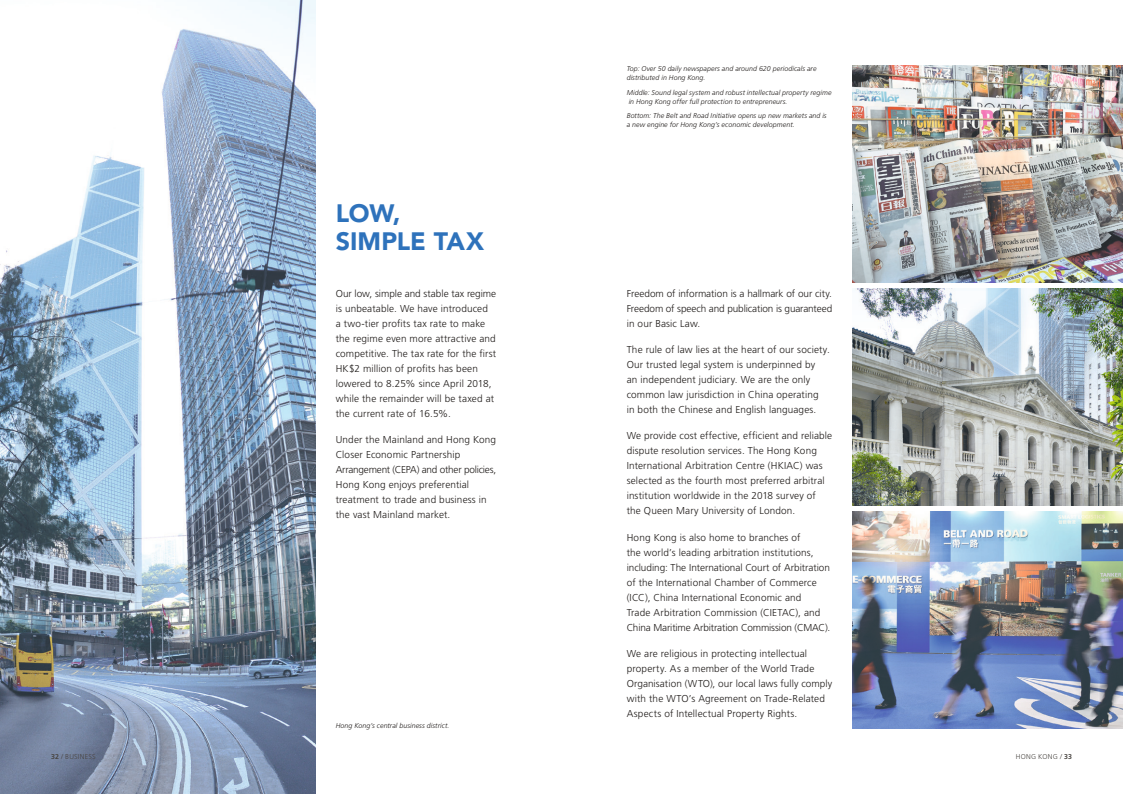
<style>
.page{position:relative;width:1123px;height:794px;background:#fff}
.page>*{position:absolute;margin:0;border:0;box-sizing:border-box;transform-origin:0 0}
.t1{font:900 25px/28px "Avenir LT Std";letter-spacing:-.005em;color:#2e72bb}
.t2{font:300 10px/15px "Frutiger LT Std";letter-spacing:.01em;color:#201c1a}
.t3{font:italic 300 7px/9px "Frutiger LT Std";letter-spacing:.01em;color:#201c1a}
.t4{font:300 7px "Frutiger LT Std";letter-spacing:.04em;color:#484440}
.s1{font-weight:700}
</style>
<div class="page">
<img style="left:852px;top:511px;width:271px;height:217px">
<img style="left:852px;top:288px;width:271px;height:218px">
<img style="left:852px;top:65px;width:271px;height:218px">
<img style="left:0;top:0;width:316px;height:794px">
<h1 class="t1" style="left:336px;top:199px;width:150px">LOW,<br>SIMPLE TAX</h1>
<p class="t2" style="left:336px;top:286px;width:162px">Our low, simple and stable tax regime is unbeatable. We have introduced<br>a two-tier profits tax rate to make the regime even more attractive and competitive. The tax rate for the first HK$2 million of profits has been lowered to 8.25% since April 2018, while the remainder will be taxed at the current rate of 16.5%.</p>
<p class="t2" style="left:336px;top:432px;width:162px">Under the Mainland and Hong Kong<br>Closer Economic Partnership<br>Arrangement (CEPA) and other policies,<br>Hong Kong enjoys preferential treatment to trade and business in the vast Mainland market.</p>
<p class="t3" style="left:336px;top:720px;width:115px">Hong Kong’s central business district.</p>
<p class="t3" style="left:626px;top:64px;width:191px">Top: Over 50 daily newspapers and around 620 periodicals are distributed in Hong Kong.</p>
<p class="t3" style="left:626px;top:88px;width:206px">Middle: Sound legal system and robust intellectual property regime in Hong Kong offer full protection to entrepreneurs.</p>
<p class="t3" style="left:626px;top:112px;width:201px">Bottom: The Belt and Road Initiative opens up new markets and is a new engine for Hong Kong’s economic development.</p>
<p class="t2" style="left:626px;top:286px;width:207px;text-align:justify">Freedom of information is a hallmark of our city.<br>Freedom of speech and publication is guaranteed in our Basic Law.</p>
<p class="t2" style="left:626px;top:342px;width:205px">The rule of law lies at the heart of our society.<br>Our trusted legal system is underpinned by<br>an independent judiciary. We are the only common law jurisdiction in China operating<br>in both the Chinese and English languages.</p>
<p class="t2" style="left:626px;top:428px;width:207px">We provide cost effective, efficient and reliable dispute resolution services. The Hong Kong International Arbitration Centre (HKIAC) was selected as the fourth most preferred arbitral institution worldwide in the 2018 survey of the Queen Mary University of London.</p>
<p class="t2" style="left:626px;top:530px;width:205px">Hong Kong is also home to branches of<br>the world’s leading arbitration institutions, including: The International Court of Arbitration of the International Chamber of Commerce (ICC), China International Economic and<br>Trade Arbitration Commission (CIETAC), and China Maritime Arbitration Commission (CMAC).</p>
<p class="t2" style="left:626px;top:646px;width:207px">We are religious in protecting intellectual property. As a member of the World Trade Organisation (WTO), our local laws fully comply with the WTO’s Agreement on Trade-Related Aspects of Intellectual Property Rights.</p>
<p class="t4" style="left:51px;top:752px;width:46px"><span class="s1">32</span> / BUSINESS</p>
<p class="t4" style="left:1015px;top:752px;width:58px">HONG KONG / <span class="s1">33</span></p>
</div>
